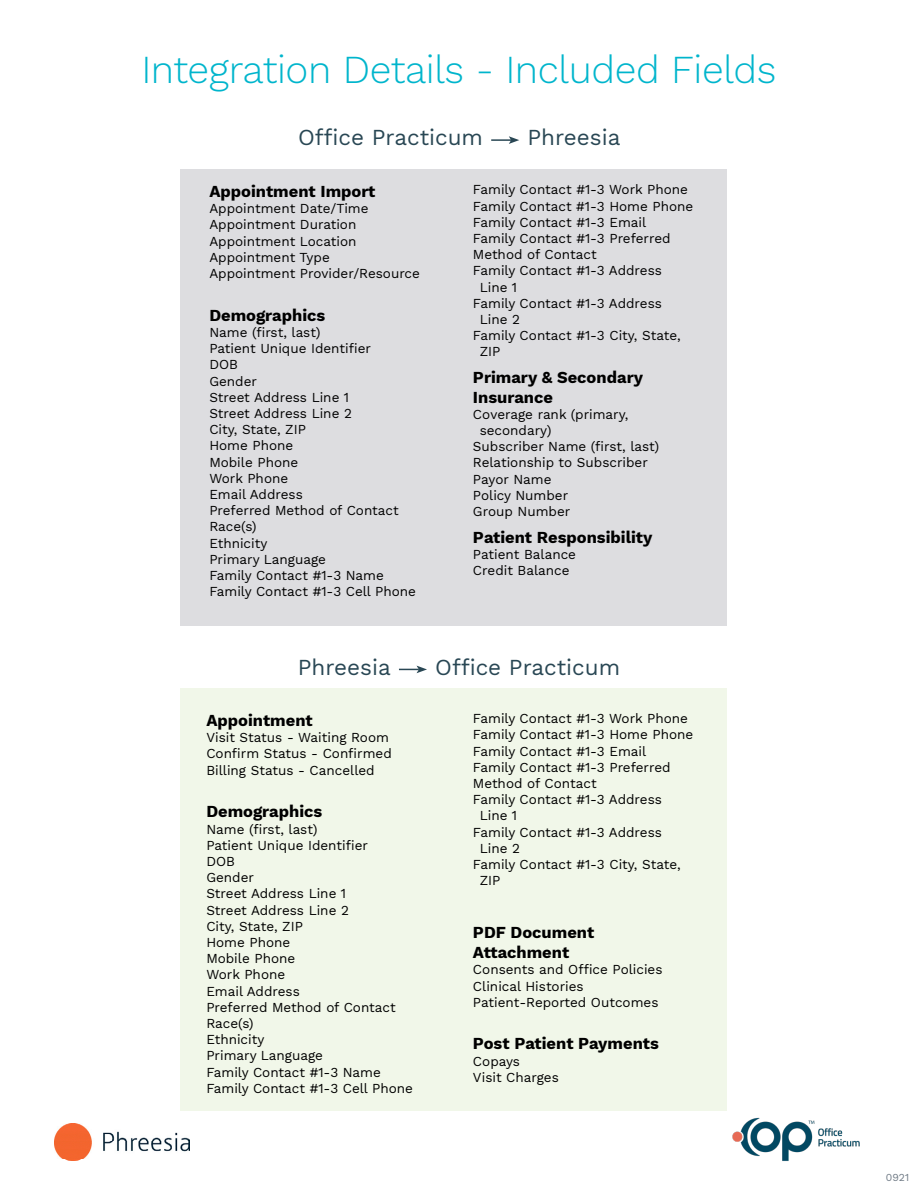
<style>
.page{position:relative;width:918px;height:1188px;background:#fff}
.page>*{position:absolute;margin:0;border:0;box-sizing:border-box;transform-origin:0 0}
.t1{font:300 39px "Work Sans";letter-spacing:-.01em;color:#00b5cc}
.t2{font:22.5px "Work Sans";color:#294754}
.t3{font:700 16.5px/19.8px "Work Sans";color:#000}
.t4{font:13.5px/16.2px "Work Sans";color:#000}
.t5{font:10.5px "Work Sans";color:#6f7a85}
</style>
<div class="page">
<div style="left:180px;top:170px;width:547px;height:456px;background:#dddde0"></div>
<div style="left:180px;top:688px;width:547px;height:423px;background:#f1f7e9"></div>
<hr style="left:491px;top:139px;width:20px;height:2px;background:#294754">
<svg style="left:509px;top:136px;width:10px;height:8px"></svg>
<svg style="left:399px;top:666px;width:28px;height:7px"></svg>
<img style="left:54px;top:1124px;width:136px;height:37px">
<img style="left:732px;top:1117px;width:128px;height:44px">
<h1 class="t1" style="left:141px;top:40px;width:637px">Integration Details - Included Fields</h1>
<h2 class="t2" style="left:298px;top:121px;width:187px">Office Practicum</h2>
<h2 class="t2" style="left:527px;top:121px;width:95px">Phreesia</h2>
<p class="t3" style="left:209px;top:181px;width:168px">Appointment Import</p>
<p class="t4" style="left:209px;top:200px;width:212px">Appointment Date/Time<br>Appointment Duration<br>Appointment Location<br>Appointment Type<br>Appointment Provider/Resource</p>
<p class="t3" style="left:209px;top:305px;width:118px">Demographics</p>
<p class="t4" style="left:209px;top:324px;width:208px">Name (first, last)<br>Patient Unique Identifier<br>DOB<br>Gender<br>Street Address Line 1<br>Street Address Line 2<br>City, State, ZIP<br>Home Phone<br>Mobile Phone<br>Work Phone<br>Email Address<br>Preferred Method of Contact<br>Race(s)<br>Ethnicity<br>Primary Language<br>Family Contact #1-3 Name<br>Family Contact #1-3 Cell Phone</p>
<p class="t4" style="left:473px;top:181px;width:217px">Family Contact #1-3 Work Phone</p>
<p class="t4" style="left:473px;top:197px;width:222px">Family Contact #1-3 Home Phone</p>
<p class="t4" style="left:473px;top:213px;width:175px">Family Contact #1-3 Email</p>
<p class="t4" style="left:473px;top:230px;width:199px">Family Contact #1-3 Preferred</p>
<p class="t4" style="left:473px;top:246px;width:125px">Method of Contact</p>
<p class="t4" style="left:473px;top:262px;width:190px">Family Contact #1-3 Address</p>
<p class="t4" style="left:480px;top:278px;width:39px">Line 1</p>
<p class="t4" style="left:473px;top:294px;width:190px">Family Contact #1-3 Address</p>
<p class="t4" style="left:480px;top:311px;width:42px">Line 2</p>
<p class="t4" style="left:473px;top:327px;width:209px">Family Contact #1-3 City, State,</p>
<p class="t4" style="left:480px;top:343px;width:22px">ZIP</p>
<p class="t3" style="left:473px;top:367px;width:172px">Primary &amp; Secondary<br>Insurance</p>
<p class="t4" style="left:473px;top:406px;width:157px">Coverage rank (primary,</p>
<p class="t4" style="left:480px;top:422px;width:73px">secondary)</p>
<p class="t4" style="left:473px;top:438px;width:188px">Subscriber Name (first, last)</p>
<p class="t4" style="left:473px;top:454px;width:176px">Relationship to Subscriber</p>
<p class="t4" style="left:473px;top:470px;width:80px">Payor Name</p>
<p class="t4" style="left:473px;top:487px;width:97px">Policy Number</p>
<p class="t4" style="left:473px;top:503px;width:99px">Group Number</p>
<p class="t3" style="left:473px;top:526px;width:181px">Patient Responsibility</p>
<p class="t4" style="left:473px;top:546px;width:105px">Patient Balance<br>Credit Balance</p>
<h2 class="t2" style="left:298px;top:650px;width:95px">Phreesia</h2>
<h2 class="t2" style="left:435px;top:650px;width:187px">Office Practicum</h2>
<p class="t4" style="left:473px;top:710px;width:217px">Family Contact #1-3 Work Phone</p>
<p class="t4" style="left:473px;top:726px;width:222px">Family Contact #1-3 Home Phone</p>
<p class="t4" style="left:473px;top:742px;width:175px">Family Contact #1-3 Email</p>
<p class="t4" style="left:473px;top:759px;width:199px">Family Contact #1-3 Preferred</p>
<p class="t4" style="left:473px;top:775px;width:125px">Method of Contact</p>
<p class="t4" style="left:473px;top:791px;width:190px">Family Contact #1-3 Address</p>
<p class="t4" style="left:480px;top:807px;width:39px">Line 1</p>
<p class="t4" style="left:473px;top:823px;width:190px">Family Contact #1-3 Address</p>
<p class="t4" style="left:480px;top:840px;width:42px">Line 2</p>
<p class="t4" style="left:473px;top:856px;width:209px">Family Contact #1-3 City, State,</p>
<p class="t4" style="left:480px;top:872px;width:22px">ZIP</p>
<p class="t3" style="left:206px;top:710px;width:108px">Appointment</p>
<p class="t4" style="left:206px;top:729px;width:187px">Visit Status - Waiting Room<br>Confirm Status - Confirmed<br>Billing Status - Cancelled</p>
<p class="t3" style="left:206px;top:801px;width:118px">Demographics</p>
<p class="t4" style="left:206px;top:820px;width:208px">Name (first, last)<br>Patient Unique Identifier<br>DOB<br>Gender<br>Street Address Line 1<br>Street Address Line 2<br>City, State, ZIP<br>Home Phone<br>Mobile Phone<br>Work Phone<br>Email Address<br>Preferred Method of Contact<br>Race(s)<br>Ethnicity<br>Primary Language<br>Family Contact #1-3 Name<br>Family Contact #1-3 Cell Phone</p>
<p class="t3" style="left:473px;top:922px;width:123px">PDF Document<br>Attachment</p>
<p class="t4" style="left:473px;top:961px;width:191px">Consents and Office Policies<br>Clinical Histories<br>Patient-Reported Outcomes</p>
<p class="t3" style="left:473px;top:1033px;width:187px">Post Patient Payments</p>
<p class="t4" style="left:473px;top:1052px;width:87px">Copays<br>Visit Charges</p>
<p class="t5" style="left:886px;top:1170px;width:25px">0921</p>
</div>
